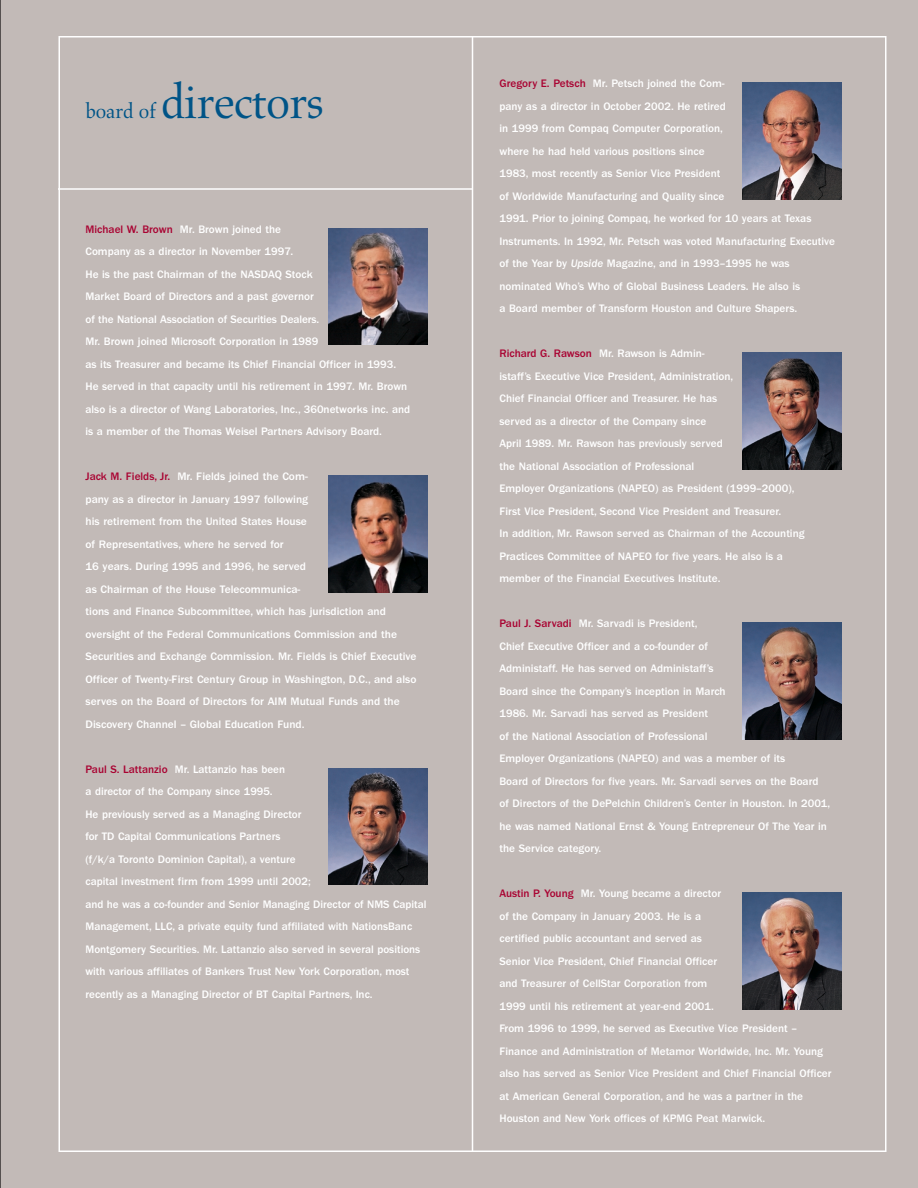
<style>
.page{position:relative;width:918px;height:1188px;background:#c2bab7}
.page>*{position:absolute;margin:0;border:0;box-sizing:border-box;transform-origin:0 0}
.t1{font:48px "Aldus";letter-spacing:-.025em;color:#005487}
.t2{font:21px "Aldus";letter-spacing:-.01em;color:#005487}
.t3{font:500 11.25px/22.5px "Franklin Gothic";color:#fff}
.s1{color:#a90332}
.s2{font-style:italic}
</style>
<div class="page">
<div style="left:57px;top:35px;width:830px;height:1118px;background:#c2bab7"></div>
<img style="left:328px;top:228px;width:100px;height:117px">
<hr style="left:472px;top:36px;width:1px;height:1116px;background:#fff">
<img style="left:328px;top:476px;width:100px;height:116px">
<img style="left:328px;top:768px;width:100px;height:117px">
<img style="left:742px;top:82px;width:100px;height:118px">
<img style="left:742px;top:352px;width:100px;height:118px">
<img style="left:742px;top:622px;width:100px;height:118px">
<img style="left:742px;top:892px;width:100px;height:118px">
<h1 class="t1" style="left:161px;top:81px;width:165px">directors</h1>
<h2 class="t2" style="left:86px;top:102px;width:72px">board of</h2>
<p class="t3" style="left:86px;top:219px;width:326px"><span class="s1">Michael W. Brown</span> Mr. Brown joined the<br>Company as a director in November 1997.<br>He is the past Chairman of the NASDAQ Stock<br>Market Board of Directors and a past governor<br>of the National Association of Securities Dealers.<br>Mr. Brown joined Microsoft Corporation in 1989<br>as its Treasurer and became its Chief Financial Officer in 1993.<br>He served in that capacity until his retirement in 1997. Mr. Brown also is a director of Wang Laboratories, Inc., 360networks inc. and is a member of the Thomas Weisel Partners Advisory Board.</p>
<p class="t3" style="left:85px;top:466px;width:333px"><span class="s1">Jack M. Fields, Jr.</span> Mr. Fields joined the Com-<br>pany as a director in January 1997 following<br>his retirement from the United States House<br>of Representatives, where he served for<br>16 years. During 1995 and 1996, he served<br>as Chairman of the House Telecommunica-<br>tions and Finance Subcommittee, which has jurisdiction and oversight of the Federal Communications Commission and the Securities and Exchange Commission. Mr. Fields is Chief Executive Officer of Twenty-First Century Group in Washington, D.C., and also serves on the Board of Directors for AIM Mutual Funds and the Discovery Channel – Global Education Fund.</p>
<p class="t3" style="left:85px;top:759px;width:342px"><span class="s1">Paul S. Lattanzio</span> Mr. Lattanzio has been<br>a director of the Company since 1995.<br>He previously served as a Managing Director<br>for TD Capital Communications Partners<br>(f/k/a Toronto Dominion Capital), a venture<br>capital investment firm from 1999 until 2002;<br>and he was a co-founder and Senior Managing Director of NMS Capital Management, LLC, a private equity fund affiliated with NationsBanc Montgomery Securities. Mr. Lattanzio also served in several positions with various affiliates of Bankers Trust New York Corporation, most recently as a Managing Director of BT Capital Partners, Inc.</p>
<p class="t3" style="left:500px;top:73px;width:337px"><span class="s1">Gregory E. Petsch</span> Mr. Petsch joined the Com-<br>pany as a director in October 2002. He retired<br>in 1999 from Compaq Computer Corporation,<br>where he had held various positions since<br>1983, most recently as Senior Vice President<br>of Worldwide Manufacturing and Quality since<br>1991. Prior to joining Compaq, he worked for 10 years at Texas Instruments. In 1992, Mr. Petsch was voted Manufacturing Executive of the Year by <span class="s2">Upside</span> Magazine, and in 1993–1995 he was nominated Who’s Who of Global Business Leaders. He also is<br>a Board member of Transform Houston and Culture Shapers.</p>
<p class="t3" style="left:500px;top:343px;width:307px"><span class="s1">Richard G. Rawson</span> Mr. Rawson is Admin-<br>istaff’s Executive Vice President, Administration,<br>Chief Financial Officer and Treasurer. He has<br>served as a director of the Company since<br>April 1989. Mr. Rawson has previously served<br>the National Association of Professional<br>Employer Organizations (NAPEO) as President (1999–2000), First Vice President, Second Vice President and Treasurer.<br>In addition, Mr. Rawson served as Chairman of the Accounting Practices Committee of NAPEO for five years. He also is a member of the Financial Executives Institute.</p>
<p class="t3" style="left:500px;top:613px;width:332px"><span class="s1">Paul J. Sarvadi</span> Mr. Sarvadi is President,<br>Chief Executive Officer and a co-founder of<br>Administaff. He has served on Administaff’s<br>Board since the Company’s inception in March<br>1986. Mr. Sarvadi has served as President<br>of the National Association of Professional<br>Employer Organizations (NAPEO) and was a member of its<br>Board of Directors for five years. Mr. Sarvadi serves on the Board of Directors of the DePelchin Children’s Center in Houston. In 2001, he was named National Ernst &amp; Young Entrepreneur Of The Year in the Service category.</p>
<p class="t3" style="left:500px;top:883px;width:334px"><span class="s1">Austin P. Young</span> Mr. Young became a director<br>of the Company in January 2003. He is a<br>certified public accountant and served as<br>Senior Vice President, Chief Financial Officer<br>and Treasurer of CellStar Corporation from<br>1999 until his retirement at year-end 2001.<br>From 1996 to 1999, he served as Executive Vice President – Finance and Administration of Metamor Worldwide, Inc. Mr. Young also has served as Senior Vice President and Chief Financial Officer at American General Corporation, and he was a partner in the Houston and New York offices of KPMG Peat Marwick.</p>
</div>
